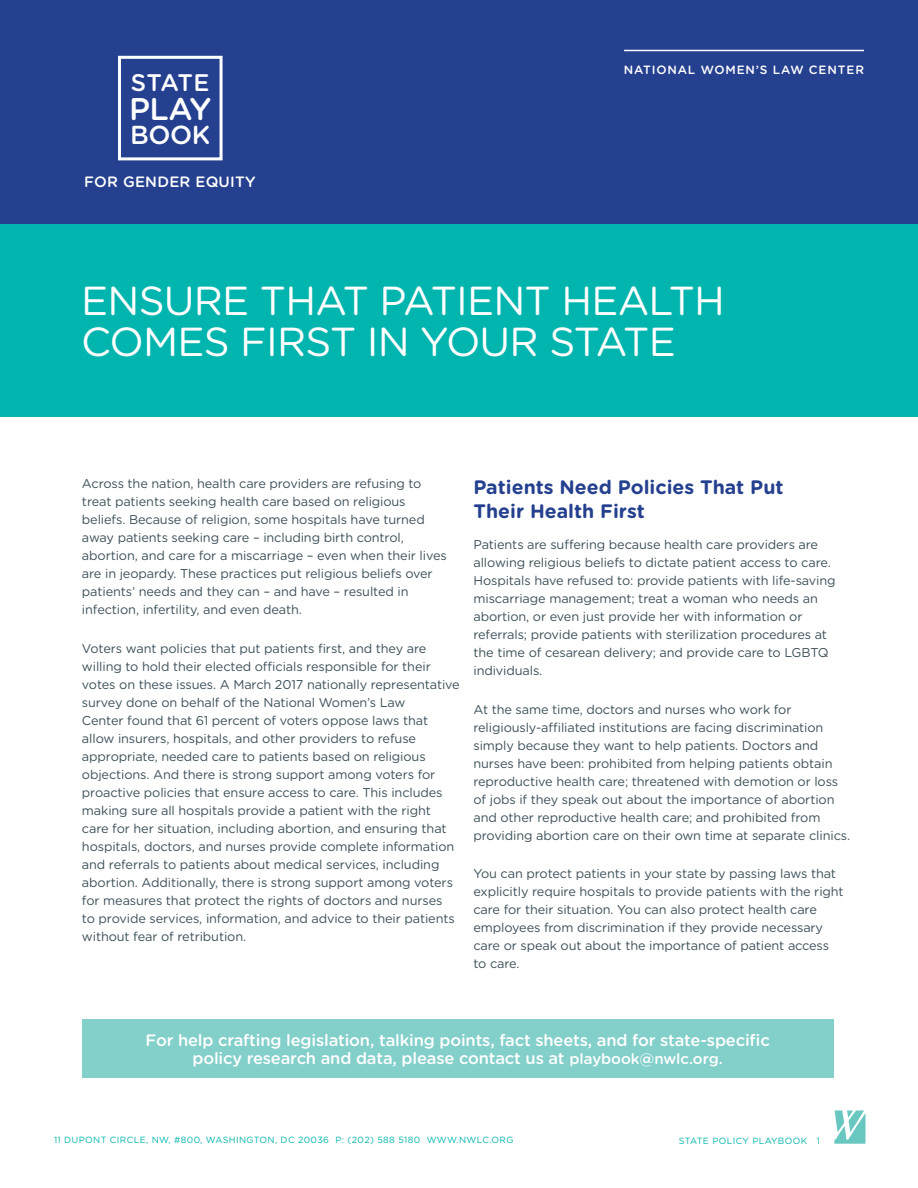
<style>
.page{position:relative;width:918px;height:1188px;background:#fff}
.page>*{position:absolute;margin:0;border:0;box-sizing:border-box;transform-origin:0 0}
.t1{font:40.5px "Gotham Rounded";letter-spacing:-.02em;color:#fff}
.t2{font:500 31.35px "Gotham Rounded";color:#fff}
.t3{font:500 26.1px "Gotham Rounded";color:#fff}
.t4{font:500 24px "Gotham Rounded";letter-spacing:-.025em;color:#fff}
.t5{font:700 19.5px/24px "Gotham Rounded";color:#25408f}
.t6{font:500 16.5px/18px "Gotham Rounded";letter-spacing:-.01em;color:#fff;text-align:center}
.t7{font:500 15px "Gotham Rounded";letter-spacing:.015em;color:#fff}
.t8{font:12.75px/18px "Gotham Rounded";letter-spacing:-.01em;color:#3d505a}
.t9{font:500 12px "Gotham Rounded";letter-spacing:.07em;color:#fff}
.t10{font:9px "Gotham Rounded";letter-spacing:.04em;color:#00b5ad}
.s1{font-size:15px}
</style>
<div class="page">
<svg style="left:834px;top:1110px;width:32px;height:34px"></svg>
<div style="left:0;top:0;width:918px;height:417px;background:#00b5ad"></div>
<div style="left:0;top:0;width:918px;height:224px;background:#25408f"></div>
<hr style="left:624px;top:50px;width:240px;height:1px;background:#fff">
<div style="left:82px;top:1020px;width:752px;height:58px;background:#83cfca"></div>
<div style="left:118px;top:56px;width:105px;height:104px;border:3px solid #fff"></div>
<h3 class="t4" style="left:131px;top:66px;width:80px">STATE</h3>
<h2 class="t2" style="left:129px;top:87px;width:82px">PLAY</h2>
<h3 class="t3" style="left:130px;top:116px;width:82px">BOOK</h3>
<p class="t7" style="left:84px;top:171px;width:12px">for</p>
<p class="t7" style="left:123px;top:171px;width:134px">Gen der Equity</p>
<p class="t9" style="left:624px;top:62px;width:242px">NATIONAL WOMEN’S LAW CENTER</p>
<h1 class="t1" style="left:81px;top:273px;width:207px">Ensure that</h1>
<h1 class="t1" style="left:380px;top:273px;width:49px">Patient</h1>
<h1 class="t1" style="left:561px;top:273px;width:57px">Health</h1>
<h1 class="t1" style="left:81px;top:313px;width:59px">Comes</h1>
<h1 class="t1" style="left:240px;top:313px;width:360px">Fi rst in Your State</h1>
<p class="t8" style="left:82px;top:474px;width:366px">Across the nation, health care providers are refusing to treat patients seeking health care based on religious beliefs. Because of religion, some hospitals have turned away patients seeking care – including birth control, abortion, and care for a miscarriage – even when their lives are in jeopardy. These practices put religious beliefs over patients’ needs and they can – and have – resulted in infection, infertility, and even death.</p>
<p class="t8" style="left:82px;top:639px;width:379px">Voters want policies that put patients first, and they are willing to hold their elected officials responsible for their votes on these issues. A March 2017 nationally representative survey done on behalf of the National Women’s Law<br>Center found that 61 percent of voters oppose laws that allow insurers, hospitals, and other providers to refuse appropriate, needed care to patients based on religious objections. And there is strong support among voters for proactive policies that ensure access to care. This includes making sure all hospitals provide a patient with the right care for her situation, including abortion, and ensuring that hospitals, doctors, and nurses provide complete information and referrals to patients about medical services, including abortion. Additionally, there is strong support among voters for measures that protect the rights of doctors and nurses<br>to provide services, information, and advice to their patients without fear of retribution.</p>
<h3 class="t5" style="left:473px;top:474px;width:312px">Patients Need Policies That Put<br>Their Health First</h3>
<p class="t8" style="left:473px;top:535px;width:364px">Patients are suffering because health care providers are allowing religious beliefs to dictate patient access to care.<br>Hospitals have refused to: provide patients with life-saving miscarriage management; treat a woman who needs an abortion, or even just provide her with information or referrals; provide patients with sterilization procedures at the time of cesarean delivery; and provide care to LGBTQ individuals.</p>
<p class="t8" style="left:473px;top:700px;width:378px">At the same time, doctors and nurses who work for religiously-affiliated institutions are facing discrimination simply because they want to help patients. Doctors and nurses have been: prohibited from helping patients obtain reproductive health care; threatened with demotion or loss of jobs if they speak out about the importance of abortion and other reproductive health care; and prohibited from providing abortion care on their own time at separate clinics.</p>
<p class="t8" style="left:473px;top:864px;width:372px">You can protect patients in your state by passing laws that explicitly require hospitals to provide patients with the right care for their situation. You can also protect health care employees from discrimination if they provide necessary care or speak out about the importance of patient access to care.</p>
<p class="t6" style="left:146px;top:1030px;width:626px">For help crafting legislation, talking points, fact sheets, and for state-specific policy research and data, please contact us at <span class="s1">playbook@nwlc.org.</span></p>
<p class="t10" style="left:54px;top:1134px;width:384px">11 Dupont Circle, NW, #800, Washington, DC 20036 P: (202) 588 5180 www</p>
<p class="t10" style="left:457px;top:1134px;width:59px">.nwlc.org</p>
<p class="t10" style="left:679px;top:1134px;width:143px">STATE POLICY PLAYBOOK 1</p>
</div>
